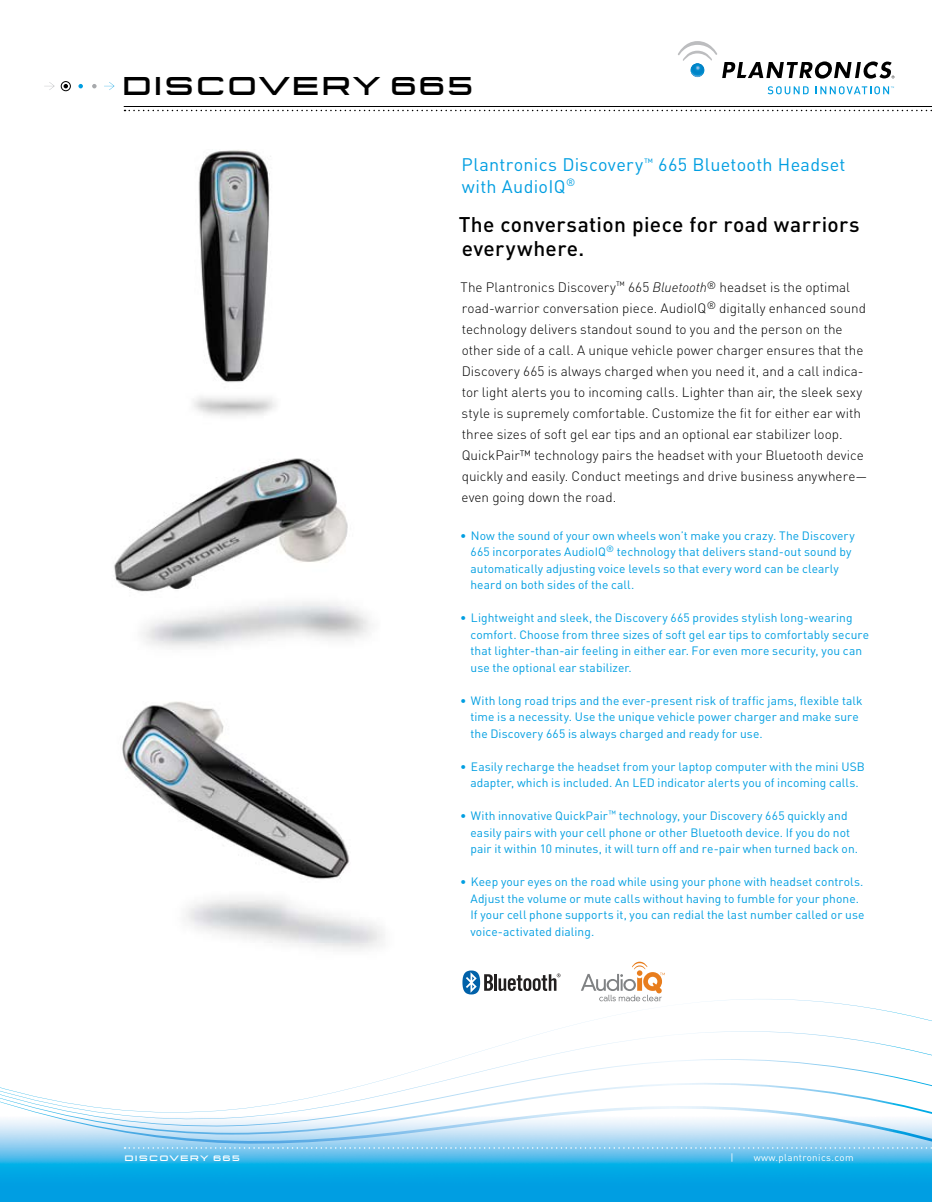
<style>
.page{position:relative;width:932px;height:1202px;background:#fff}
.page>*{position:absolute;margin:0;border:0;box-sizing:border-box;transform-origin:0 0}
.t1{font:500 27px "Q Type Ext";letter-spacing:.05em;color:#000}
.t2{font:500 21px/24px "DIN";letter-spacing:.02em;color:#000}
.t3{font:18px/22.5px "DIN";letter-spacing:.015em;color:#009ee1}
.t4{font:300 13.5px/21px "DIN";color:#000}
.t5{font:12px/16.5px "DIN";letter-spacing:.005em;color:#009ee1}
.t6{font:9.75px "DIN";letter-spacing:.04em;color:#fff}
.t7{font:500 8.25px "Q Type Ext";letter-spacing:.13em;color:#fff}
.s1{font-family:"DIN Pro";font-style:italic}
</style>
<div class="page">
<img style="left:0;top:1149px;width:932px;height:53px">
<hr style="left:124px;top:106px;width:808px;height:1px;background:#000">
<svg style="left:124px;top:110px;width:808px;height:1px"></svg>
<svg style="left:767px;top:86px;width:41px;height:8px"></svg>
<svg style="left:815px;top:86px;width:79px;height:8px"></svg>
<svg style="left:678px;top:41px;width:216px;height:38px"></svg>
<svg style="left:104px;top:82px;width:10px;height:8px"></svg>
<svg style="left:44px;top:82px;width:10px;height:8px"></svg>
<svg style="left:64px;top:84px;width:4px;height:4px"></svg>
<svg style="left:78px;top:84px;width:5px;height:4px"></svg>
<svg style="left:92px;top:84px;width:5px;height:4px"></svg>
<div style="left:61px;top:81px;width:10px;height:10px;border:1px solid #000;border-radius:50%"></div>
<svg style="left:0;top:1134px;width:932px;height:15px;background:#a1d3f2"></svg>
<svg style="left:0;top:1122px;width:932px;height:12px;background:#cfe7f7"></svg>
<svg style="left:0;top:1112px;width:932px;height:10px"></svg>
<svg style="left:0;top:999px;width:932px;height:113px"></svg>
<svg style="left:124px;top:1147px;width:808px;height:1px"></svg>
<img style="left:194px;top:150px;width:82px;height:266px">
<img style="left:114px;top:458px;width:257px;height:190px">
<img style="left:122px;top:701px;width:263px;height:249px">
<svg style="left:462px;top:970px;width:98px;height:24px"></svg>
<svg style="left:580px;top:961px;width:84px;height:40px"></svg>
<h1 class="t1" style="left:122px;top:70px;width:353px">DISCOVERY 665</h1>
<h3 class="t3" style="left:461px;top:152px;width:385px">Plantronics Discovery<sup>™</sup> 665 Bluetooth Headset with AudioIQ<sup>®</sup></h3>
<h2 class="t2" style="left:458px;top:212px;width:402px">The conversation piece for road warriors everywhere.</h2>
<p class="t4" style="left:460px;top:276px;width:408px">The Plantronics Discovery<sup>™</sup> 665 <span class="s1">Bluetooth</span><sup>®</sup> headset is the optimal road-warrior conversation piece. AudioIQ<sup>®</sup> digitally enhanced sound technology delivers standout sound to you and the person on the other side of a call. A unique vehicle power charger ensures that the Discovery 665 is always charged when you need it, and a call indica&shy;tor light alerts you to incoming calls. Lighter than air, the sleek sexy style is supremely comfortable. Customize the fit for either ear with three sizes of soft gel ear tips and an optional ear stabilizer loop.<br>QuickPair™ technology pairs the headset with your Bluetooth device quickly and easily. Conduct meetings and drive business anywhere— even going down the road.</p>
<p class="t5" style="left:470px;top:527px;width:386px;text-indent:-10px">• Now the sound of your own wheels won’t make you crazy. The Discovery 665 incorporates AudioIQ<sup>®</sup> technology that delivers stand-out sound by automatically adjusting voice levels so that every word can be clearly heard on both sides of the call.</p>
<p class="t5" style="left:470px;top:609px;width:400px;text-indent:-10px">• Lightweight and sleek, the Discovery 665 provides stylish long-wearing comfort. Choose from three sizes of soft gel ear tips to comfortably secure that lighter-than-air feeling in either ear. For even more security, you can use the optional ear stabilizer.</p>
<p class="t5" style="left:470px;top:692px;width:393px;text-indent:-10px">• With long road trips and the ever-present risk of traffic jams, flexible talk time is a necessity. Use the unique vehicle power charger and make sure the Discovery 665 is always charged and ready for use.</p>
<p class="t5" style="left:460px;top:758px;width:406px;text-align:center">• Easily recharge the headset from your laptop computer with the mini USB adapter, which is included. An LED indicator alerts you of incoming calls.</p>
<p class="t5" style="left:470px;top:807px;width:389px;text-indent:-10px">• With innovative QuickPair<sup>™</sup> technology, your Discovery 665 quickly and easily pairs with your cell phone or other Bluetooth device. If you do not pair it within 10 minutes, it will turn off and re-pair when turned back on.</p>
<p class="t5" style="left:470px;top:873px;width:395px;text-indent:-10px">• Keep your eyes on the road while using your phone with headset controls.<br>Adjust the volume or mute calls without having to fumble for your phone.<br>If your cell phone supports it, you can redial the last number called or use voice-activated dialing.</p>
<p class="t7" style="left:124px;top:1153px;width:117px">DISCOVERY 665</p>
<p class="t6" style="left:730px;top:1151px;width:5px">|</p>
<p class="t6" style="left:753px;top:1151px;width:101px">www.plantronics.com</p>
</div>
